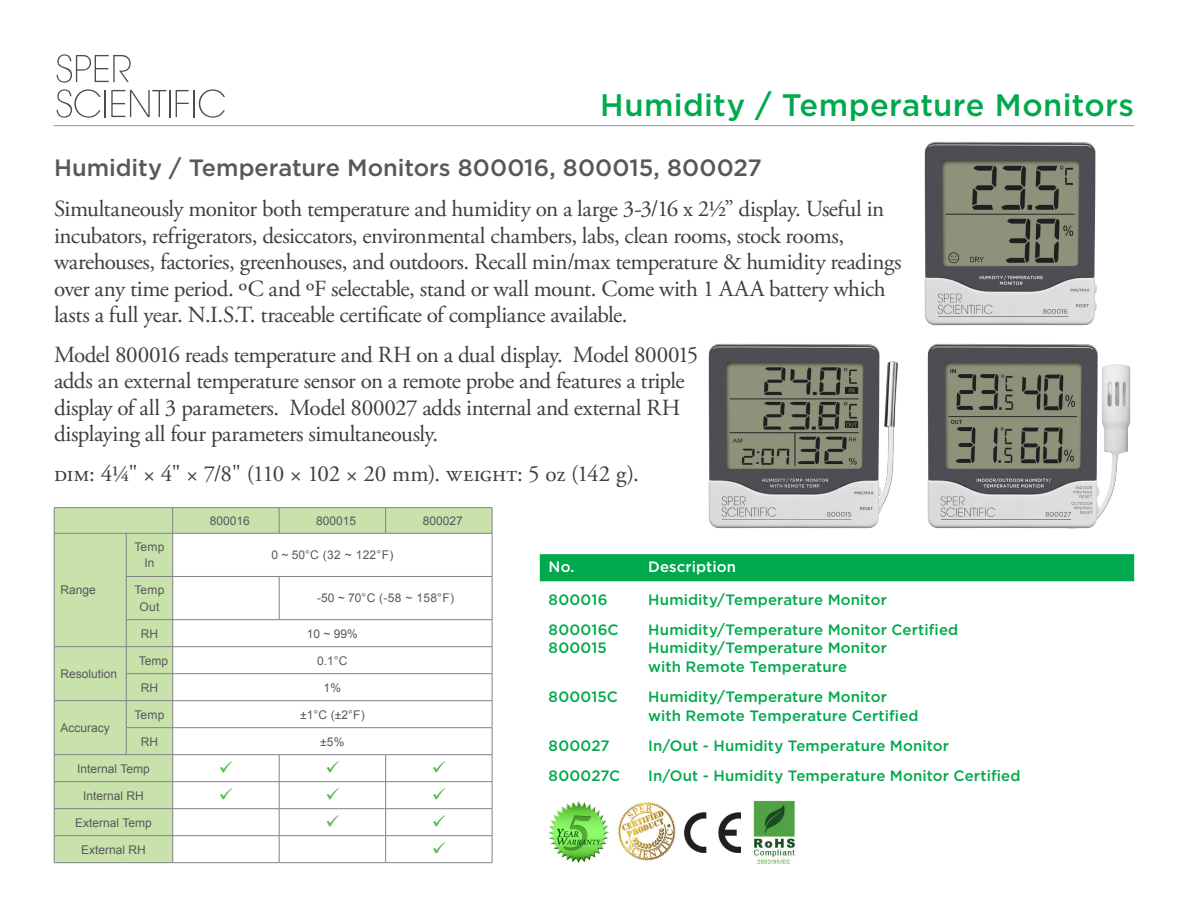
<style>
.page{position:relative;width:1188px;height:918px;background:#fff}
.page>*{position:absolute;margin:0;border:0;box-sizing:border-box;transform-origin:0 0}
.E__Item_Headline_GRE{font:500 31.05px "Gotham";letter-spacing:.01em;color:#00a94e}
.E__Item_Subhead{font:500 23.7px "Gotham";color:#57585a}
.E__Item_Body_Text{font:23.1px/26.4px "Adobe Garamond Pro";letter-spacing:-.02em;color:#3e3e3f}
.E__Item_Body_Text-2{font:23.1px "Adobe Garamond Pro";color:#3e3e3f}
.E__SKU_List_BOLD_GRE{font:500 15px "Gotham";letter-spacing:.01em;color:#00a94e}
.E__SKU_List_BOLD_WHI{font:500 15px "Gotham";letter-spacing:.005em;color:#fff}
.t1{font:12px "Arial";color:#57585a}
.s1{font-size:22.65px}
</style>
<div class="page">
<hr style="left:54px;top:507px;width:72px;height:1px;background:#808285">
<hr style="left:126px;top:507px;width:47px;height:1px;background:#808285">
<hr style="left:173px;top:507px;width:106px;height:1px;background:#808285">
<hr style="left:279px;top:507px;width:107px;height:1px;background:#808285">
<hr style="left:386px;top:507px;width:106px;height:1px;background:#808285">
<div style="left:540px;top:554px;width:594px;height:27px;background:#00a94e"></div>
<svg style="left:57px;top:54px;width:74px;height:29px"></svg>
<svg style="left:57px;top:89px;width:113px;height:29px"></svg>
<svg style="left:176px;top:89px;width:49px;height:29px"></svg>
<hr style="left:54px;top:125px;width:1080px;height:1px;background:#939598">
<img style="left:927px;top:343px;width:204px;height:186px">
<img style="left:708px;top:343px;width:190px;height:186px">
<img style="left:924px;top:141px;width:173px;height:185px">
<img style="left:684px;top:812px;width:57px;height:41px">
<img style="left:548px;top:802px;width:61px;height:61px">
<img style="left:753px;top:801px;width:43px;height:63px">
<img style="left:618px;top:802px;width:58px;height:59px">
<svg style="left:54px;top:508px;width:439px;height:355px"></svg>
<p class="E__Item_Headline_GRE" style="left:600px;top:85px;width:535px">Humidity / Temperature Monitors</p>
<p class="E__Item_Subhead" style="left:54px;top:152px;width:709px">Humidity / Temperature Monitors 800016, 800015, 800027</p>
<p class="E__Item_Body_Text" style="left:54px;top:197px;width:849px">Simultaneously monitor both temperature and humidity on a large 3-3/16 x 2½” display. Useful in incubators, refrigerators, desiccators, environmental chambers, labs, clean rooms, stock rooms, warehouses, factories, greenhouses, and outdoors. Recall min/max temperature &amp; humidity readings over any time period. ºC and ºF selectable, stand or wall mount. Come with 1 AAA battery which lasts a full year. N.I.S.T. traceable certificate of compliance available.</p>
<p class="E__Item_Body_Text" style="left:54px;top:342px;width:646px">Model 800016 reads temperature and RH on a dual display. Model 800015 adds an external temperature sensor on a remote probe and features a triple display of all 3 parameters. Model 800027 adds internal and external RH displaying all four parameters simultaneously.</p>
<p class="E__Item_Body_Text-2" style="left:54px;top:460px;width:586px">dim: 4¼" × 4" × 7/8" (110 × 102 × 20 mm)<span class="s1">.</span> weight: 5 oz (142 g).</p>
<p class="t1" style="left:61px;top:582px;width:37px">Range</p>
<p class="t1" style="left:61px;top:666px;width:58px">Resolution</p>
<p class="t1" style="left:134px;top:539px;width:32px">Temp</p>
<p class="t1" style="left:144px;top:555px;width:12px">In</p>
<p class="t1" style="left:134px;top:582px;width:32px">Temp</p>
<p class="t1" style="left:140px;top:599px;width:21px">Out</p>
<p class="t1" style="left:210px;top:513px;width:42px">800016</p>
<p class="t1" style="left:316px;top:513px;width:42px">800015</p>
<p class="t1" style="left:423px;top:513px;width:42px">800027</p>
<p class="t1" style="left:271px;top:547px;width:123px">0 ~ 50°C (32 ~ 122°F)</p>
<p class="t1" style="left:317px;top:590px;width:138px">-50 ~ 70°C (-58 ~ 158°F)</p>
<p class="t1" style="left:141px;top:625px;width:19px">RH</p>
<p class="t1" style="left:307px;top:625px;width:53px">10 ~ 99%</p>
<p class="t1" style="left:139px;top:652px;width:31px">Temp</p>
<p class="t1" style="left:317px;top:652px;width:32px">0.1°C</p>
<p class="t1" style="left:141px;top:679px;width:19px">RH</p>
<p class="t1" style="left:324px;top:679px;width:19px">1%</p>
<p class="t1" style="left:134px;top:706px;width:32px">Temp</p>
<p class="t1" style="left:300px;top:706px;width:66px">±1°C (±2°F)</p>
<p class="t1" style="left:141px;top:733px;width:19px">RH</p>
<p class="t1" style="left:320px;top:733px;width:26px">±5%</p>
<p class="t1" style="left:77px;top:760px;width:74px">Internal Temp</p>
<p class="t1" style="left:83px;top:787px;width:62px">Internal RH</p>
<p class="t1" style="left:75px;top:814px;width:78px">External Temp</p>
<p class="t1" style="left:81px;top:841px;width:66px">External RH</p>
<p class="t1" style="left:61px;top:720px;width:51px">Accuracy</p>
<p class="E__SKU_List_BOLD_WHI" style="left:549px;top:557px;width:28px">No.</p>
<p class="E__SKU_List_BOLD_WHI" style="left:648px;top:557px;width:89px">Description</p>
<p class="E__SKU_List_BOLD_GRE" style="left:549px;top:590px;width:60px">800016</p>
<p class="E__SKU_List_BOLD_GRE" style="left:648px;top:590px;width:240px">Humidity/Temperature Monitor</p>
<p class="E__SKU_List_BOLD_GRE" style="left:549px;top:620px;width:72px">800016C</p>
<p class="E__SKU_List_BOLD_GRE" style="left:648px;top:620px;width:312px">Humidity/Temperature Monitor Certified</p>
<p class="E__SKU_List_BOLD_GRE" style="left:549px;top:638px;width:60px">800015</p>
<p class="E__SKU_List_BOLD_GRE" style="left:648px;top:638px;width:240px">Humidity/Temperature Monitor</p>
<p class="E__SKU_List_BOLD_GRE" style="left:648px;top:657px;width:200px">with Remote Temperature</p>
<p class="E__SKU_List_BOLD_GRE" style="left:549px;top:687px;width:71px">800015C</p>
<p class="E__SKU_List_BOLD_GRE" style="left:648px;top:687px;width:240px">Humidity/Temperature Monitor</p>
<p class="E__SKU_List_BOLD_GRE" style="left:648px;top:706px;width:272px">with Remote Temperature Certified</p>
<p class="E__SKU_List_BOLD_GRE" style="left:549px;top:736px;width:63px">800027</p>
<p class="E__SKU_List_BOLD_GRE" style="left:648px;top:736px;width:302px">In/Out - Humidity Temperature Monitor</p>
<p class="E__SKU_List_BOLD_GRE" style="left:549px;top:766px;width:73px">800027C</p>
<p class="E__SKU_List_BOLD_GRE" style="left:648px;top:766px;width:374px">In/Out - Humidity Temperature Monitor Certified</p>
</div>
